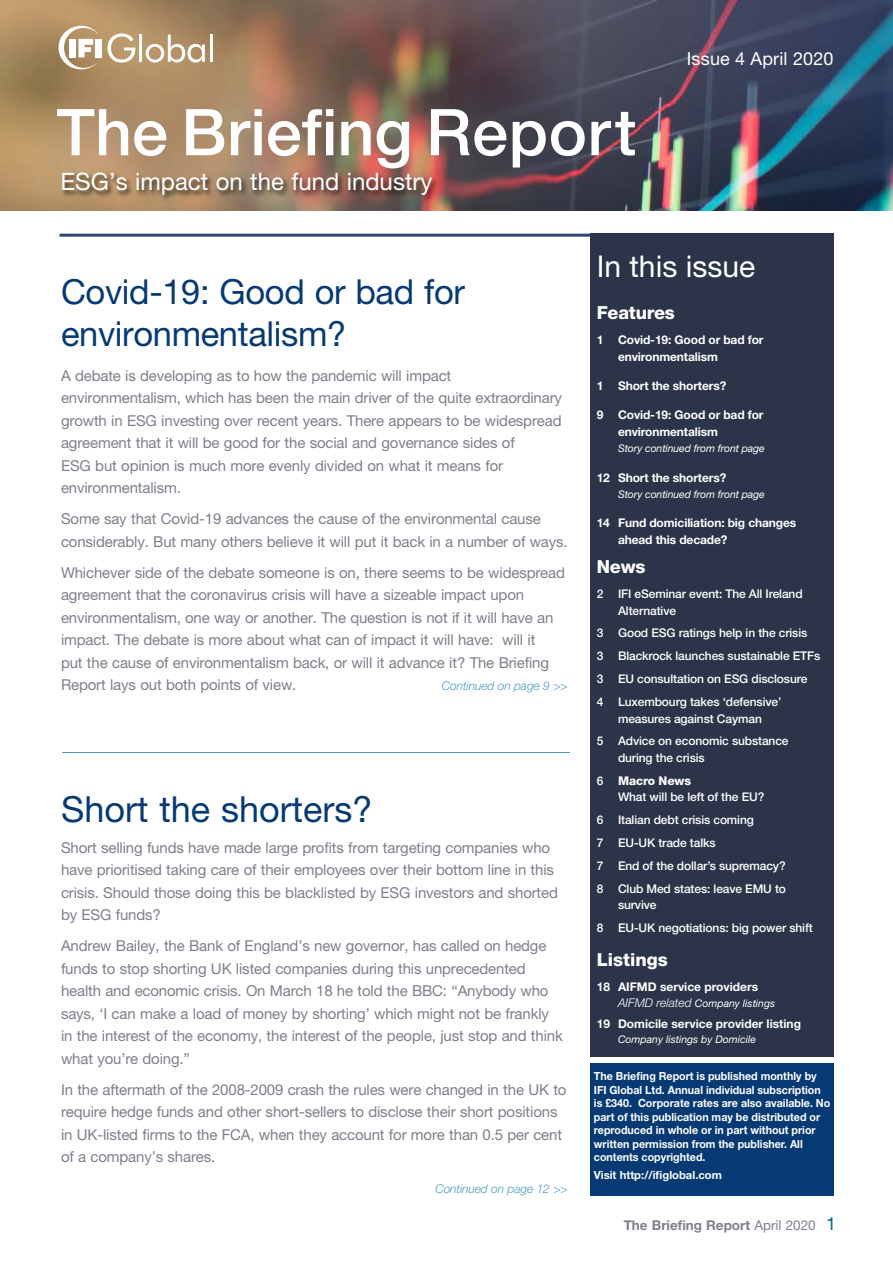
<style>
.page{position:relative;width:893px;height:1263px;background:#fff}
.page>*{position:absolute;margin:0;border:0;box-sizing:border-box;transform-origin:0 0}
.t1{font:500 64.5px "Helvetica Neue";letter-spacing:.01em;color:#fff}
.t2{font:36px "Helvetica Neue";color:#053a74}
.t3{font:34.5px/42px "Helvetica Neue";letter-spacing:-.01em;color:#053a74}
.t4{font:30px "Helvetica Neue";color:#fff}
.t5{font:24px "Helvetica Neue";color:#fff}
.t6{font:800 18px "Helvetica Neue";letter-spacing:-.01em;color:#fff}
.t7{font:18px "Helvetica Neue";letter-spacing:.01em;color:#fff}
.t8{font:15px/22.5px "Helvetica Neue";letter-spacing:-.01em;color:#7e7f8b}
.t9{font:700 13.5px "Helvetica Neue";color:#7e7f8b}
.t10{font:500 12px/23px "Helvetica Neue";letter-spacing:-.01em;color:#fff}
.t11{font:700 12px/16.5px "Helvetica Neue";letter-spacing:-.01em;color:#fff}
.t12{font:italic 300 12px "Helvetica Neue";letter-spacing:-.01em;color:#4e9dbf}
.t13{font:700 11.25px/13.5px "Helvetica Neue";color:#fff;scale:.95 1}
.t14{font:700 11.25px "Helvetica Neue";color:#fff}
.t15{font:italic 10.5px "Helvetica Neue";letter-spacing:-.01em;color:#fff}
.s1{font-weight:800}
.s2{font-weight:300;font-size:12px}
.s3{font-weight:400}
.s4{font-weight:400;font-size:18px;color:#006497}
</style>
<div class="page">
<hr style="left:60px;top:234px;width:773px;height:3px;background:#30456c">
<div style="left:590px;top:234px;width:244px;height:823px;background:#2b3449"></div>
<div style="left:590px;top:1063px;width:243px;height:133px;background:#053a74"></div>
<img style="left:0;top:0;width:893px;height:211px">
<svg style="left:51px;top:17px;width:220px;height:96px"></svg>
<div style="left:96px;top:39px;width:6px;height:18px;background:#fff"></div>
<div style="left:61px;top:171px;width:378px;height:32px;background:#000;opacity:.73"></div>
<hr style="left:62px;top:752px;width:508px;height:1px;background:#4e9dbf">
<h1 class="t1" style="left:57px;top:94px;width:581px">The Briefing Report</h1>
<h3 class="t5" style="left:61px;top:167px;width:373px">ESG’s impact on the fund industry</h3>
<p class="t7" style="left:687px;top:47px;width:148px">Issue 4 April 2020</p>
<h3 class="t3" style="left:61px;top:270px;width:405px">Covid-19: Good or bad for environmentalism?</h3>
<p class="t8" style="left:61px;top:364px;width:502px">A debate is developing as to how the pandemic will impact environmentalism, which has been the main driver of the quite extraordinary growth in ESG investing over recent years. There appears to be widespread agreement that it will be good for the social and governance sides of<br>ESG but opinion is much more evenly divided on what it means for environmentalism.</p>
<p class="t8" style="left:61px;top:507px;width:508px">Some say that Covid-19 advances the cause of the environmental cause considerably. But many others believe it will put it back in a number of ways.</p>
<p class="t8" style="left:61px;top:561px;width:505px">Whichever side of the debate someone is on, there seems to be widespread agreement that the coronavirus crisis will have a sizeable impact upon environmentalism, one way or another. The question is not if it will have an impact. The debate is more about what can of impact it will have: will it<br>put the cause of environmentalism back, or will it advance it? The Briefing Report lays out both points of view.</p>
<p class="t12" style="left:442px;top:679px;width:127px">Continued on page 9 &gt;&gt;</p>
<h2 class="t2" style="left:61px;top:787px;width:313px">Short the shorters?</h2>
<p class="t8" style="left:61px;top:836px;width:498px">Short selling funds have made large profits from targeting companies who have prioritised taking care of their employees over their bottom line in this crisis. Should those doing this be blacklisted by ESG investors and shorted by ESG funds?</p>
<p class="t8" style="left:61px;top:934px;width:503px">Andrew Bailey, the Bank of England’s new governor, has called on hedge funds to stop shorting UK listed companies during this unprecedented health and economic crisis. On March 18 he told the BBC: “Anybody who says, ‘I can make a load of money by shorting’ which might not be frankly in the interest of the economy, the interest of the people, just stop and think what you’re doing.”</p>
<p class="t8" style="left:61px;top:1078px;width:507px">In the aftermath of the 2008-2009 crash the rules were changed in the UK to require hedge funds and other short-sellers to disclose their short positions in UK-listed firms to the FCA, when they account for more than 0.5 per cent of a company’s shares.</p>
<p class="t12" style="left:435px;top:1182px;width:134px">Continued on page 12 &gt;&gt;</p>
<h3 class="t4" style="left:597px;top:249px;width:160px">In this issue</h3>
<p class="t6" style="left:597px;top:302px;width:80px">Features</p>
<p class="t11" style="left:618px;top:331px;width:147px;text-indent:-21px">1 Covid-19: Good or bad for environmentalism</p>
<p class="t11" style="left:597px;top:377px;width:131px">1 Short the shorters?</p>
<p class="t11" style="left:618px;top:406px;width:147px;text-indent:-21px">9 Covid-19: Good or bad for environmentalism</p>
<p class="t15" style="left:618px;top:442px;width:148px">Story continued from front page</p>
<p class="t11" style="left:597px;top:469px;width:131px">12 Short the shorters?</p>
<p class="t15" style="left:618px;top:488px;width:148px">Story continued from front page</p>
<p class="t11" style="left:618px;top:514px;width:180px;text-indent:-21px">14 Fund domiciliation: big changes ahead this decade?</p>
<p class="t6" style="left:597px;top:556px;width:50px">News</p>
<p class="t10" style="left:618px;top:585px;width:186px;line-height:16.5px;text-indent:-21px">2 IFI eSeminar event: The All Ireland<br>Alternative</p>
<p class="t10" style="left:597px;top:622px;width:225px">3 Good ESG ratings help in the crisis<br>3 Blackrock launches sustainable ETFs 3 EU consultation on ESG disclosure<br>4 Luxembourg takes ‘defensive’</p>
<p class="t10" style="left:597px;top:707px;width:193px;text-align:center">measures against Cayman<br>5 Advice on economic substance</p>
<p class="t10" style="left:597px;top:746px;width:110px;text-indent:21px">during the crisis<br>6 <span class="s1">Macro News</span></p>
<p class="t10" style="left:597px;top:785px;width:191px;text-indent:21px">What will be left of the EU?<br>6 Italian debt crisis coming<br>7 EU-UK trade talks<br>7 End of the dollar’s supremacy?<br>8 Club Med states: leave EMU to</p>
<p class="t10" style="left:597px;top:894px;width:217px;text-indent:21px">survive<br>8 EU-UK negotiations: big power shift</p>
<p class="t6" style="left:597px;top:949px;width:73px">Listings</p>
<p class="t11" style="left:597px;top:978px;width:163px">18 AIFMD service providers</p>
<p class="t15" style="left:618px;top:997px;width:159px"><span class="s2">AIFMD related</span> Company listings</p>
<p class="t11" style="left:597px;top:1015px;width:206px">19 Domicile service provider listing</p>
<p class="t15" style="left:618px;top:1033px;width:140px">Company listings by Domicile</p>
<p class="t13" style="left:594px;top:1069px;width:250px">The Briefing Report is published monthly by IFI Global Ltd. Annual individual subscription is £340. Corporate rates are also available. No part of this publication may be distributed or reproduced in whole or in part without prior written permission from the publisher. All contents copyrighted.</p>
<p class="t14" style="left:594px;top:1168px;width:130px">Visit http://ifiglobal.com</p>
<p class="t9" style="left:624px;top:1217px;width:214px">The Briefing Report <span class="s3">April 2020</span> <span class="s4">1</span></p>
</div>
